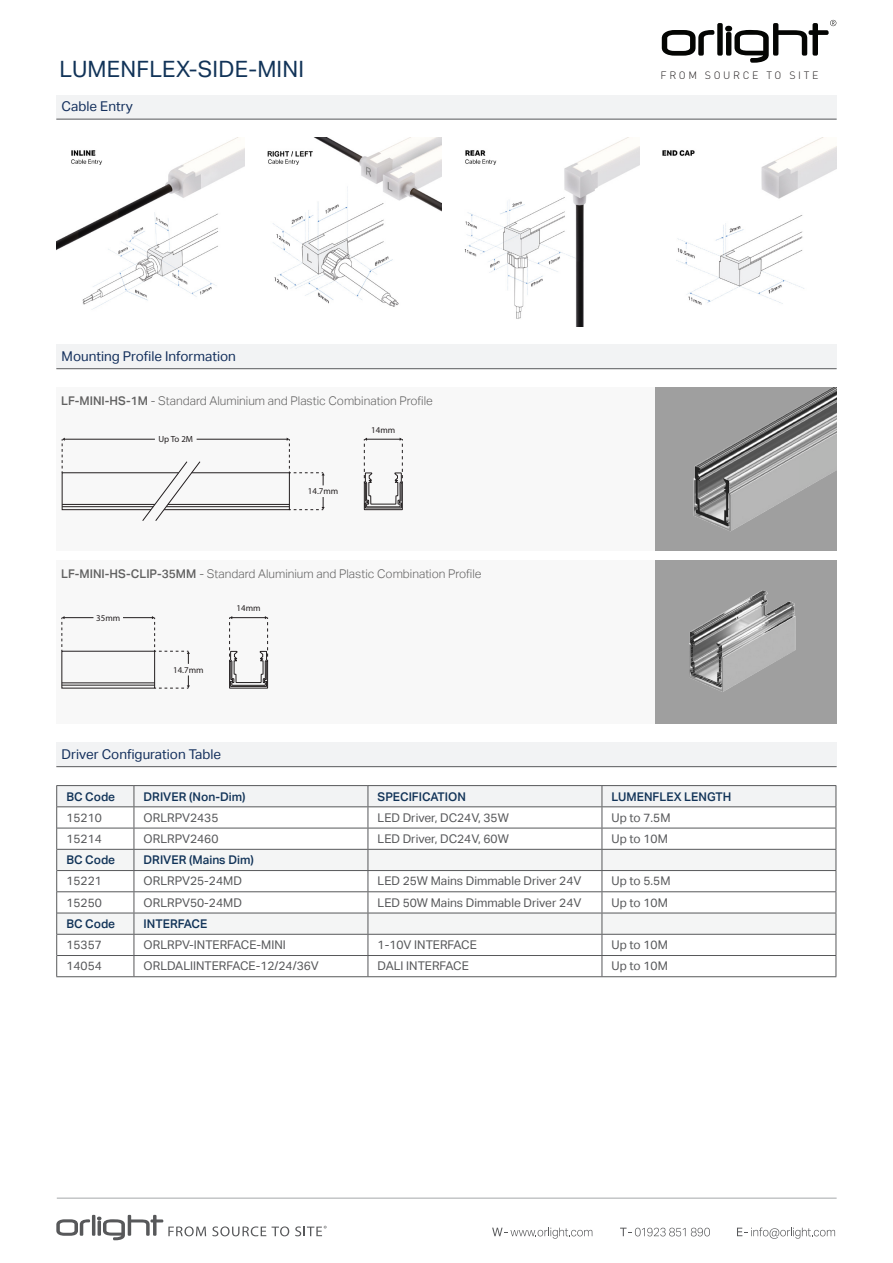
<style>
.page{position:relative;width:893px;height:1263px;background:#fff}
.page>*{position:absolute;margin:0;border:0;box-sizing:border-box;transform-origin:0 0}
.t1{font:22.5px "Aktiv Grotesk";letter-spacing:.01em;color:#113358}
.t2{font:13.5px "Aktiv Grotesk";color:#14305d}
.t3{font:12px "Aktiv Grotesk";color:#57585a}
.t4{font:300 12px "Aktiv Grotesk";color:#636363}
.t5{font:500 12px "Aktiv Grotesk";color:#113358}
.t6{font:300 10.65px "DIN Pro";letter-spacing:.245em;color:#231f20}
.t7{font:9px "Myriad Pro";color:#231f20}
.s1{font-weight:500}
</style>
<div class="page">
<div style="left:56px;top:95px;width:781px;height:24px;background:#f2f3f4"></div>
<hr style="left:56px;top:119px;width:781px;height:1px;background:#595a5c">
<div style="left:56px;top:344px;width:781px;height:25px;background:#f2f3f4"></div>
<hr style="left:56px;top:368px;width:781px;height:1px;background:#595a5c">
<hr style="left:57px;top:1198px;width:780px;height:1px;background:#a6a8ab">
<svg style="left:662px;top:20px;width:174px;height:43px"></svg>
<svg style="left:212px;top:1226px;width:54px;height:10px"></svg>
<svg style="left:272px;top:1226px;width:17px;height:10px"></svg>
<svg style="left:295px;top:1226px;width:32px;height:10px"></svg>
<svg style="left:492px;top:1228px;width:100px;height:11px"></svg>
<svg style="left:620px;top:1228px;width:90px;height:8px"></svg>
<svg style="left:737px;top:1227px;width:98px;height:12px"></svg>
<svg style="left:56px;top:1215px;width:150px;height:25px"></svg>
<div style="left:655px;top:387px;width:182px;height:163px;background:#9f9f9f"></div>
<div style="left:655px;top:561px;width:182px;height:163px;background:#9f9f9f"></div>
<div style="left:56px;top:742px;width:781px;height:25px;background:#f2f3f4"></div>
<hr style="left:56px;top:766px;width:781px;height:1px;background:#595a5c">
<hr style="left:56px;top:785px;width:78px;height:1px;background:#57585a">
<hr style="left:134px;top:785px;width:234px;height:1px;background:#57585a">
<hr style="left:368px;top:785px;width:234px;height:1px;background:#57585a">
<hr style="left:602px;top:785px;width:234px;height:1px;background:#57585a">
<hr style="left:56px;top:976px;width:78px;height:1px;background:#57585a">
<hr style="left:134px;top:976px;width:234px;height:1px;background:#57585a">
<hr style="left:368px;top:976px;width:234px;height:1px;background:#57585a">
<hr style="left:602px;top:976px;width:234px;height:1px;background:#57585a">
<svg style="left:56px;top:786px;width:781px;height:190px"></svg>
<div style="left:56px;top:387px;width:598px;height:164px;background:#f8f8f8"></div>
<div style="left:56px;top:560px;width:598px;height:164px;background:#f8f8f8"></div>
<img style="left:665px;top:387px;width:172px;height:164px">
<img style="left:661px;top:560px;width:167px;height:132px">
<img style="left:662px;top:138px;width:174px;height:167px">
<img style="left:56px;top:138px;width:189px;height:172px">
<img style="left:464px;top:138px;width:175px;height:188px">
<img style="left:267px;top:138px;width:175px;height:169px">
<p class="t1" style="left:60px;top:56px;width:246px">LUMENFLEX-SIDE-MINI</p>
<p class="t6" style="left:661px;top:67px;width:159px">FROM SOURCE TO SITE</p>
<p class="t2" style="left:62px;top:99px;width:73px">Cable Entry</p>
<p class="t2" style="left:62px;top:348px;width:176px">Mounting Profile Information</p>
<p class="t4" style="left:61px;top:394px;width:373px"><span class="s1">LF-MINI-HS-1M</span> - Standard Aluminium and Plastic Combination Profile</p>
<p class="t7" style="left:158px;top:434px;width:36px">Up To 2M</p>
<p class="t7" style="left:308px;top:486px;width:32px">14.7mm</p>
<p class="t7" style="left:371px;top:424px;width:26px">14mm</p>
<p class="t4" style="left:61px;top:567px;width:422px"><span class="s1">LF-MINI-HS-CLIP-35MM</span> - Standard Aluminium and Plastic Combination Profile</p>
<p class="t7" style="left:96px;top:612px;width:26px">35mm</p>
<p class="t7" style="left:173px;top:664px;width:32px">14.7mm</p>
<p class="t7" style="left:237px;top:603px;width:26px">14mm</p>
<p class="t2" style="left:62px;top:746px;width:161px">Driver Configuration Table</p>
<p class="t5" style="left:66px;top:789px;width:50px">BC Code</p>
<p class="t5" style="left:144px;top:789px;width:103px">DRIVER (Non-Dim)</p>
<p class="t5" style="left:378px;top:789px;width:90px">SPECIFICATION</p>
<p class="t5" style="left:612px;top:789px;width:121px">LUMENFLEX LENGTH</p>
<p class="t3" style="left:66px;top:810px;width:37px">15210</p>
<p class="t3" style="left:144px;top:810px;width:76px">ORLRPV2435</p>
<p class="t3" style="left:378px;top:810px;width:133px">LED Driver, DC24V, 35W</p>
<p class="t3" style="left:612px;top:810px;width:60px">Up to 7.5M</p>
<p class="t3" style="left:66px;top:832px;width:37px">15214</p>
<p class="t3" style="left:144px;top:832px;width:76px">ORLRPV2460</p>
<p class="t3" style="left:378px;top:832px;width:133px">LED Driver, DC24V, 60W</p>
<p class="t3" style="left:612px;top:832px;width:58px">Up to 10M</p>
<p class="t5" style="left:66px;top:853px;width:50px">BC Code</p>
<p class="t5" style="left:144px;top:853px;width:112px">DRIVER (Mains Dim)</p>
<p class="t3" style="left:66px;top:874px;width:37px">15221</p>
<p class="t3" style="left:144px;top:874px;width:100px">ORLRPV25-24MD</p>
<p class="t3" style="left:378px;top:874px;width:205px">LED 25W Mains Dimmable Driver 24V</p>
<p class="t3" style="left:612px;top:874px;width:60px">Up to 5.5M</p>
<p class="t3" style="left:66px;top:895px;width:37px">15250</p>
<p class="t3" style="left:144px;top:895px;width:100px">ORLRPV50-24MD</p>
<p class="t3" style="left:378px;top:895px;width:205px">LED 50W Mains Dimmable Driver 24V</p>
<p class="t3" style="left:612px;top:895px;width:58px">Up to 10M</p>
<p class="t5" style="left:66px;top:917px;width:50px">BC Code</p>
<p class="t5" style="left:144px;top:917px;width:65px">INTERFACE</p>
<p class="t3" style="left:66px;top:938px;width:37px">15357</p>
<p class="t3" style="left:144px;top:938px;width:144px">ORLRPV-INTERFACE-MINI</p>
<p class="t3" style="left:378px;top:938px;width:101px">1-10V INTERFACE</p>
<p class="t3" style="left:612px;top:938px;width:58px">Up to 10M</p>
<p class="t3" style="left:66px;top:959px;width:37px">14054</p>
<p class="t3" style="left:144px;top:959px;width:177px">ORLDALIINTERFACE-12/24/36V</p>
<p class="t3" style="left:378px;top:959px;width:93px">DALI INTERFACE</p>
<p class="t3" style="left:612px;top:959px;width:58px">Up to 10M</p>
</div>
